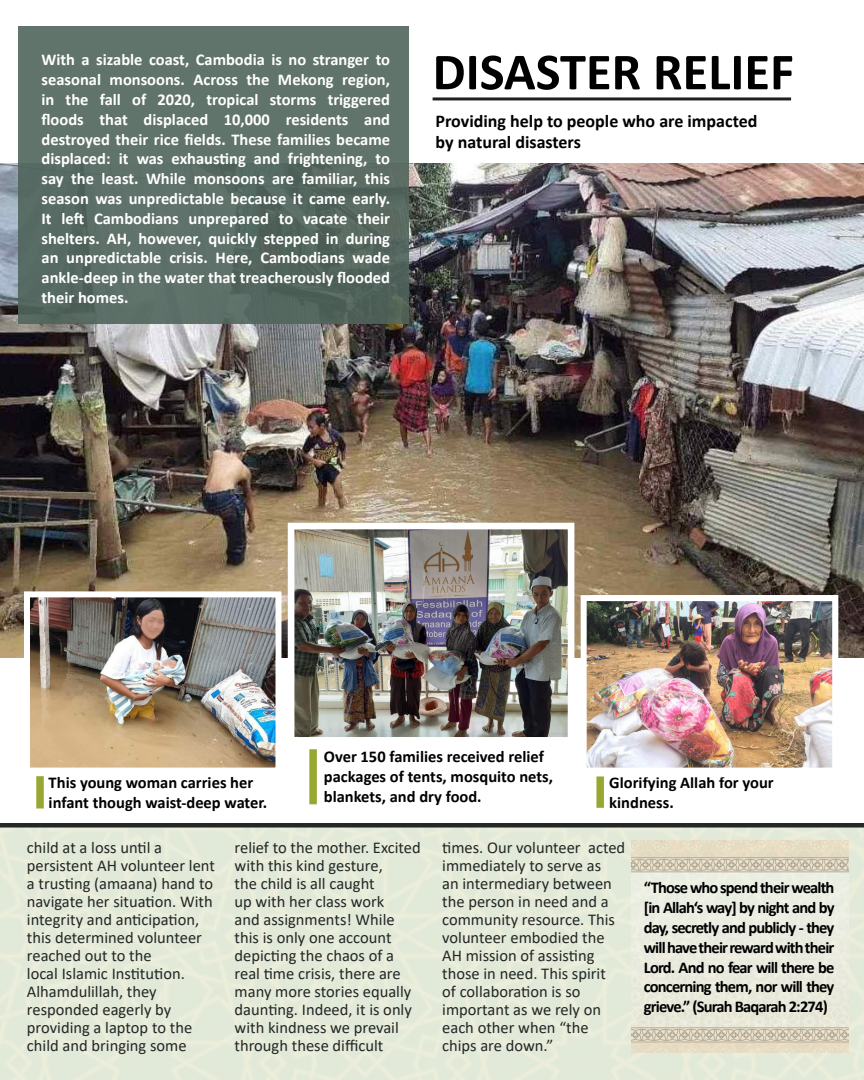
<style>
.page{position:relative;width:864px;height:1080px;background:#fff}
.page>*{position:absolute;margin:0;border:0;box-sizing:border-box;transform-origin:0 0}
._2nd_PAGE{font:700 52.5px "Calibri";color:#000}
._2nd_PAGE-2{font:700 18px "Calibri";color:#000}
._2nd_PAGE-3{font:16.5px/18px "Calibri";color:#232726}
._2nd_PAGE-4{font:700 16.5px/19.8px "Calibri";color:#fff;text-align:justify}
._2nd_PAGE-5{font:700 16.5px/19.8px "Calibri";color:#000}
</style>
<div class="page">
<img style="left:1px;top:163px;width:863px;height:494px">
<div style="left:18px;top:26px;width:391px;height:297px;background:linear-gradient(to bottom,#64776f,#54675f)"></div>
<img style="left:296px;top:531px;width:270px;height:205px">
<div style="left:288px;top:523px;width:286px;height:221px;border:7px solid #fff"></div>
<img style="left:588px;top:602px;width:243px;height:165px">
<div style="left:581px;top:595px;width:257px;height:179px;border:6px solid #fff"></div>
<div style="left:596px;top:776px;width:8px;height:32px;background:#98a732"></div>
<div style="left:309px;top:749px;width:8px;height:55px;background:#98a732"></div>
<div style="left:36px;top:776px;width:8px;height:32px;background:#98a732"></div>
<hr style="left:433px;top:97px;width:358px;height:3px;background:#231f20">
<div style="left:0;top:823px;width:864px;height:5px;background:#232726"></div>
<img style="left:31px;top:598px;width:244px;height:169px">
<div style="left:24px;top:591px;width:258px;height:183px;border:6px solid #fff"></div>
<img style="left:632px;top:840px;width:216px;height:212px">
<p class="_2nd_PAGE-4" style="left:42px;top:50px;width:350px">With a sizable coast, Cambodia is no stranger to seasonal monsoons. Across the Mekong region, in the fall of 2020, tropical storms triggered floods that displaced 10,000 residents and destroyed their rice fields. These families became displaced: it was exhausting and frightening, to say the least. While monsoons are familiar, this season was unpredictable because it came early.<br>It left Cambodians unprepared to vacate their shelters. AH, however, quickly stepped in during an unpredictable crisis. Here, Cambodians wade ankle-deep in the water that treacherously flooded their homes.</p>
<p class="_2nd_PAGE" style="left:433px;top:35px;width:363px">DISASTER RELIEF</p>
<p class="_2nd_PAGE-2" style="left:436px;top:108px;width:323px">Providing help to people who are impacted</p>
<p class="_2nd_PAGE-2" style="left:436px;top:129px;width:147px">by natural disasters</p>
<p class="_2nd_PAGE-5" style="left:49px;top:772px;width:220px">This young woman carries her infant though waist-deep water.</p>
<p class="_2nd_PAGE-5" style="left:324px;top:747px;width:231px">Over 150 families received relief packages of tents, mosquito nets, blankets, and dry food.</p>
<p class="_2nd_PAGE-5" style="left:609px;top:772px;width:166px">Glorifying Allah for your kindness.</p>
<p class="_2nd_PAGE-3" style="left:27px;top:838px;width:190px">child at a loss until a persistent AH volunteer lent</p>
<p class="_2nd_PAGE-3" style="left:27px;top:874px;width:188px">a trusting (amaana) hand to navigate her situation. With integrity and anticipation, this determined volunteer reached out to the<br>local Islamic Institution.<br>Alhamdulillah, they responded eagerly by providing a laptop to the child and bringing some</p>
<p class="_2nd_PAGE-3" style="left:235px;top:838px;width:188px">relief to the mother. Excited with this kind gesture,<br>the child is all caught<br>up with her class work<br>and assignments! While this is only one account depicting the chaos of a real time crisis, there are many more stories equally daunting. Indeed, it is only with kindness we prevail through these difficult</p>
<p class="_2nd_PAGE-3" style="left:442px;top:838px;width:185px">times. Our volunteer acted immediately to serve as<br>an intermediary between the person in need and a community resource. This volunteer embodied the<br>AH mission of assisting those in need. This spirit<br>of collaboration is so important as we rely on each other when “the</p>
<p class="_2nd_PAGE-3" style="left:442px;top:1036px;width:113px">chips are down.”</p>
<p class="_2nd_PAGE-5" style="left:644px;top:878px;width:192px;text-align:justify">“Those who spend their wealth [in Allah‘s way] by night and by day, secretly and publicly - they will have their reward with their Lord. And no fear will there be concerning them, nor will they grieve.” (Surah Baqarah 2:274)</p>
</div>
